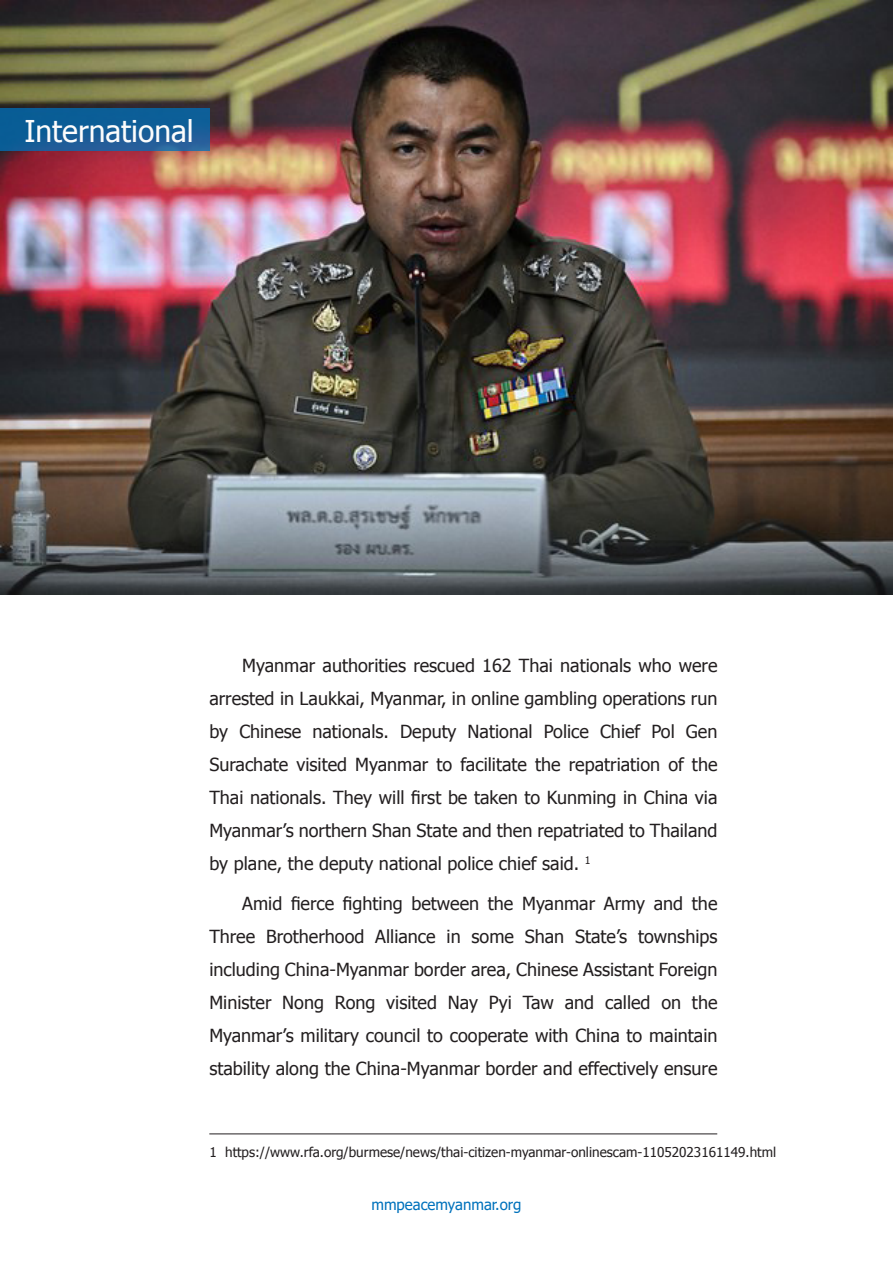
<style>
.page{position:relative;width:893px;height:1263px;background:#fff}
.page>*{position:absolute;margin:0;border:0;box-sizing:border-box;transform-origin:0 0}
.t1{font:30px "Zawgyi One";color:#fcfcfc}
.t2{font:18px/33px "Zawgyi One";color:#231f20;text-align:justify}
.t3{font:15px "Tahoma";color:#0072bc}
.t4{font:13.5px "Zawgyi One";color:#231f20}
</style>
<div class="page">
<img style="left:0;top:0;width:893px;height:595px">
<svg style="left:0;top:108px;width:209px;height:43px;background:#135d97"></svg>
<hr style="left:209px;top:1133px;width:508px;height:1px;background:#231f20">
<p class="t1" style="left:24px;top:111px;width:171px">International</p>
<p class="t2" style="left:209px;top:650px;width:510px;text-indent:33px">Myanmar authorities rescued 162 Thai nationals who were arrested in Laukkai, Myanmar, in online gambling operations run by Chinese nationals. Deputy National Police Chief Pol Gen Surachate visited Myanmar to facilitate the repatriation of the Thai nationals. They will first be taken to Kunming in China via Myanmar’s northern Shan State and then repatriated to Thailand by plane, the deputy national police chief said. <sup>1</sup></p>
<p class="t2" style="left:209px;top:888px;width:510px;text-indent:33px">Amid fierce fighting between the Myanmar Army and the Three Brotherhood Alliance in some Shan State’s townships including China-Myanmar border area, Chinese Assistant Foreign Minister Nong Rong visited Nay Pyi Taw and called on the Myanmar’s military council to cooperate with China to maintain stability along the China-Myanmar border and effectively ensure</p>
<p class="t4" style="left:209px;top:1143px;width:568px">1 https://www.rfa.org/burmese/news/thai-citizen-myanmar-onlinescam-11052023161149.html</p>
<p class="t3" style="left:371px;top:1195px;width:152px">mmpeacemyanmar.org</p>
</div>
